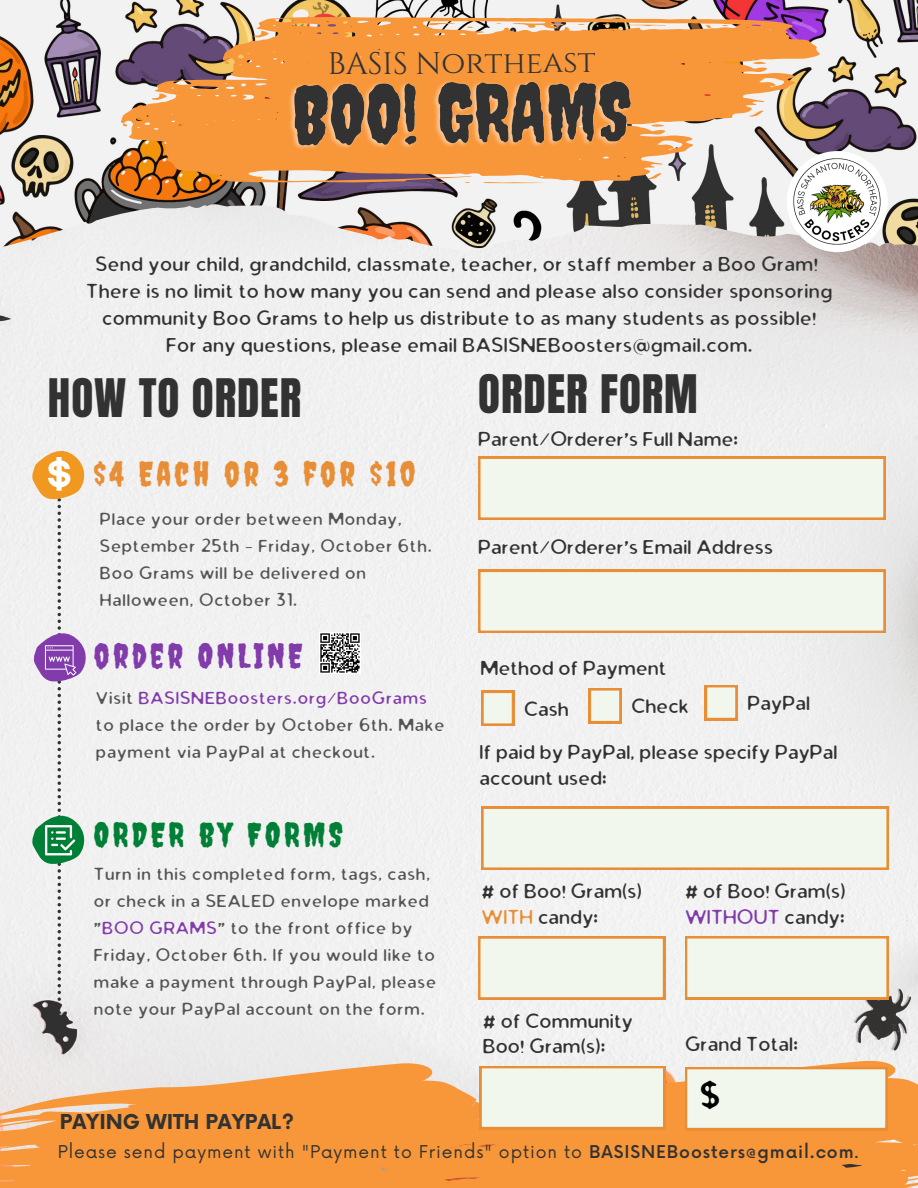
<style>
.page{position:relative;width:918px;height:1188px;background:#fff}
.page>*{position:absolute;margin:0;border:0;box-sizing:border-box;transform-origin:0 0}
.t1{font:45.15px "Anton";letter-spacing:.02em;color:#323232}
.t2{font:42px "Postmark";color:#000}
.t3{font:34.05px "Creepster";letter-spacing:.1em;color:#e88e36}
.t4{font:34.05px "Creepster";letter-spacing:.1em;color:#008037}
.t5{font:34.05px "Creepster";letter-spacing:.1em;color:#813bab}
.t6{font:31.05px "Cinzel";color:#323232}
.t7{font:22.5px/25.8px "Postmark";letter-spacing:.02em;color:#323232}
.t8{font:700 19.95px "Now";color:#323232}
.t9{font:19.5px/27px "Postmark";letter-spacing:.045em;color:#545454}
.t10{font:17.25px "Now";letter-spacing:.05em;color:#323232}
.s1{color:#813bab}
.s2{color:#e88e36}
.s3{font-weight:500}
</style>
<div class="page">
<div style="left:0;top:253px;width:918px;height:808px;background:#f0f0f0"></div>
<img style="left:0;top:0;width:918px;height:253px">
<svg style="left:222px;top:16px;width:599px;height:106px;fill:#f8973a"></svg>
<svg style="left:253px;top:31px;width:16px;height:7px"></svg>
<svg style="left:749px;top:111px;width:14px;height:6px"></svg>
<svg style="left:753px;top:61px;width:13px;height:3px"></svg>
<svg style="left:224px;top:61px;width:6px;height:3px"></svg>
<svg style="left:428px;top:23px;width:27px;height:2px"></svg>
<svg style="left:625px;top:24px;width:41px;height:2px"></svg>
<svg style="left:705px;top:25px;width:8px;height:3px"></svg>
<svg style="left:467px;top:23px;width:15px;height:5px"></svg>
<svg style="left:120px;top:79px;width:599px;height:106px;fill:#f8973a"></svg>
<svg style="left:483px;top:182px;width:63px;height:2px"></svg>
<svg style="left:151px;top:93px;width:16px;height:7px"></svg>
<svg style="left:647px;top:173px;width:15px;height:6px"></svg>
<svg style="left:635px;top:119px;width:29px;height:8px"></svg>
<svg style="left:122px;top:123px;width:6px;height:3px"></svg>
<svg style="left:356px;top:1059px;width:562px;height:129px;fill:#f8973a"></svg>
<svg style="left:0;top:1061px;width:557px;height:127px;fill:#f8973a"></svg>
<svg style="left:492px;top:1145px;width:6px;height:2px"></svg>
<svg style="left:478px;top:457px;width:408px;height:63px"></svg>
<svg style="left:478px;top:570px;width:408px;height:63px"></svg>
<svg style="left:478px;top:936px;width:187px;height:63px"></svg>
<svg style="left:685px;top:936px;width:204px;height:63px"></svg>
<svg style="left:685px;top:1067px;width:203px;height:63px"></svg>
<svg style="left:30px;top:446px;width:60px;height:595px"></svg>
<img style="left:282px;top:66px;width:353px;height:95px">
<img style="left:786px;top:150px;width:102px;height:103px">
<svg style="left:481px;top:691px;width:33px;height:35px"></svg>
<svg style="left:589px;top:688px;width:32px;height:35px"></svg>
<svg style="left:705px;top:685px;width:33px;height:35px"></svg>
<svg style="left:481px;top:807px;width:408px;height:63px"></svg>
<img style="left:320px;top:633px;width:40px;height:40px">
<svg style="left:480px;top:1066px;width:185px;height:63px"></svg>
<p class="t6" style="left:327px;top:45px;width:269px;rotate:-1deg">BASIS Northeast</p>
<p class="t7" style="left:96px;top:251px;width:724px">Send your child, grandchild, classmate, teacher, or staff member a Boo Gram!</p>
<p class="t7" style="left:86px;top:277px;width:748px;line-height:27px;text-align:center">There is no limit to how many you can send and please also consider sponsoring community Boo Grams to help us distribute to as many students as possible!</p>
<p class="t7" style="left:166px;top:332px;width:588px">For any questions, please email BASISNEBoosters@gmail.com.</p>
<p class="t1" style="left:478px;top:362px;width:221px">ORDER FORM</p>
<p class="t1" style="left:48px;top:366px;width:255px">HOW TO ORDER</p>
<p class="t3" style="left:94px;top:453px;width:323px">$4 EACH OR 3 FOR $10</p>
<p class="t9" style="left:100px;top:506px;width:334px">Place your order between Monday,<br>September 25th - Friday, October 6th.<br>Boo Grams will be delivered on<br>Halloween, October 31.</p>
<p class="t5" style="left:94px;top:635px;width:210px">ORDER ONLINE</p>
<p class="t9" style="left:96px;top:685px;width:350px">Visit <span class="s1">BASISNEBoosters.org/BooGrams </span>to place the order by October 6th. Make payment via PayPal at checkout.</p>
<p class="t4" style="left:94px;top:814px;width:251px">ORDER BY FORMS</p>
<p class="t9" style="left:94px;top:860px;width:344px">Turn in this completed form, tags, cash, or check in a SEALED envelope marked "<span class="s1">BOO GRAMS</span>" to the front office by Friday, October 6th. If you would like to make a payment through PayPal, please note your PayPal account on the form.</p>
<p class="t8" style="left:60px;top:1111px;width:236px">PAYING WITH PAYPAL?</p>
<p class="t7" style="left:478px;top:427px;width:261px">Parent/Orderer's Full Name:</p>
<p class="t7" style="left:478px;top:534px;width:296px">Parent/Orderer's Email Address</p>
<p class="t7" style="left:481px;top:655px;width:187px">Method of Payment</p>
<p class="t7" style="left:524px;top:696px;width:46px">Cash</p>
<p class="t7" style="left:631px;top:694px;width:59px">Check</p>
<p class="t7" style="left:748px;top:691px;width:64px">PayPal</p>
<p class="t7" style="left:480px;top:740px;width:360px">If paid by PayPal, please specify PayPal account used:</p>
<p class="t7" style="left:481px;top:878px;width:162px"># of Boo! Gram(s)<br><span class="s2">WITH</span> candy:</p>
<p class="t7" style="left:483px;top:1008px;width:152px"># of Community<br>Boo! Gram(s):</p>
<p class="t7" style="left:685px;top:878px;width:162px"># of Boo! Gram(s)<br><span class="s1">WITHOUT</span> candy:</p>
<p class="t7" style="left:685px;top:1031px;width:114px">Grand Total:</p>
<p class="t2" style="left:699px;top:1076px;width:23px">$</p>
<p class="t10" style="left:58px;top:1142px;width:802px">Please send payment with "Payment to Friends" option to <span class="s3">BASISNEBoosters@gmail.com</span>.</p>
</div>
